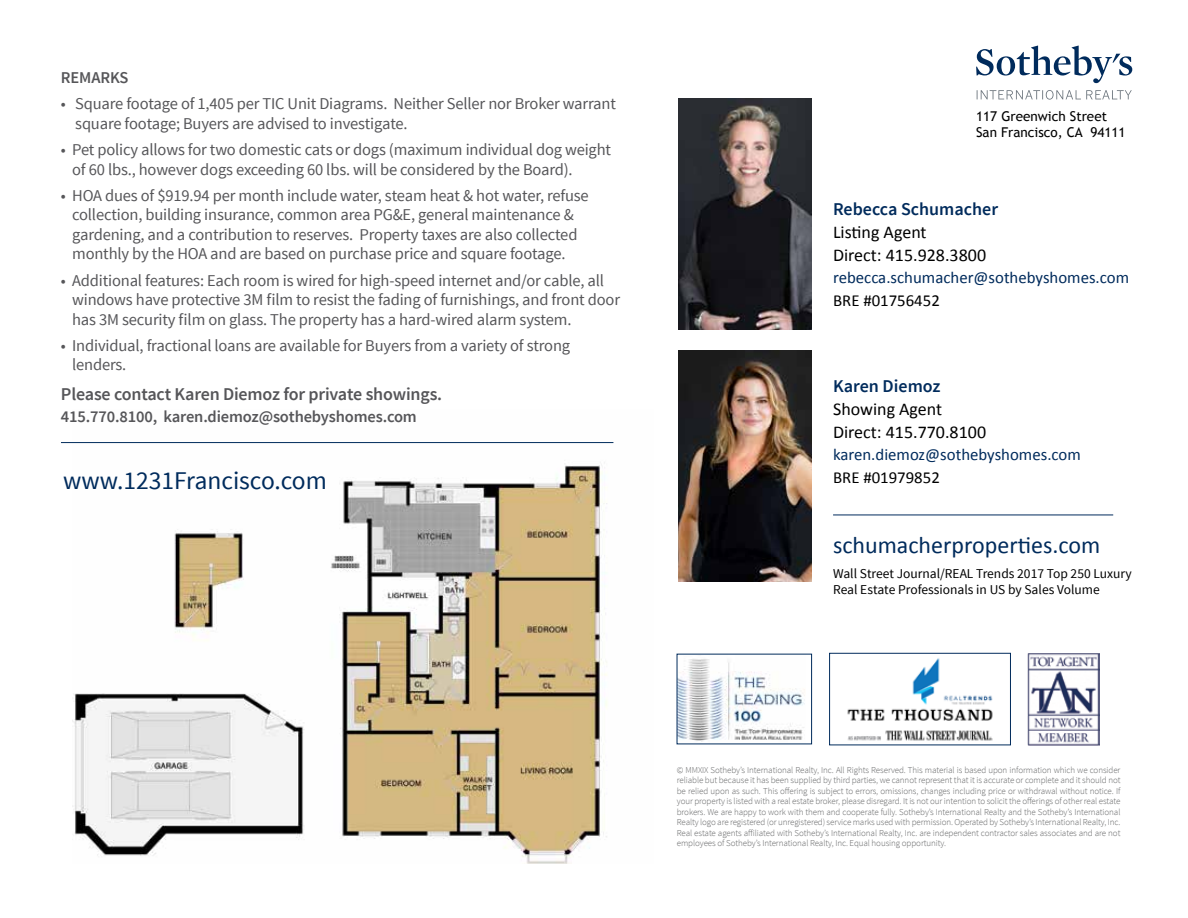
<style>
.page{position:relative;width:1188px;height:918px;background:#fff}
.page>*{position:absolute;margin:0;border:0;box-sizing:border-box;transform-origin:0 0}
.t1{font:25.5px "Source Sans Pro";color:#002b5c}
.t2{font:24px "Calibri";color:#002b5c}
.t3{font:18px/22.6px "Calibri";color:#000}
.t4{font:600 18px "Source Sans Pro";letter-spacing:-.01em;color:#565659}
.t5{font:600 18px "Source Sans Pro";color:#002b5c}
.t6{font:16.8px "Calibri";color:#002b5c}
.t7{font:16.8px "Calibri";color:#000}
.t8{font:16.5px/19.5px "Source Sans Pro";letter-spacing:-.01em;color:#565659}
.t9{font:600 16.5px "Source Sans Pro";letter-spacing:-.01em;color:#565659}
.t10{font:13.5px/16.2px "Source Sans Pro";color:#000}
.t11{font:13.5px/16.2px "Trebuchet MS";color:#000}
.t12{font:300 9px/10.5px "Source Sans Pro";letter-spacing:-.01em;color:#636465;text-align:justify}
</style>
<div class="page">
<svg style="left:976px;top:46px;width:156px;height:37px"></svg>
<svg style="left:977px;top:90px;width:155px;height:10px"></svg>
<img style="left:679px;top:659px;width:126px;height:83px">
<img style="left:847px;top:658px;width:146px;height:83px">
<div style="left:829px;top:653px;width:182px;height:92px;border:1px solid #002b5c"></div>
<img style="left:1028px;top:653px;width:71px;height:93px">
<img style="left:678px;top:99px;width:133px;height:231px">
<img style="left:678px;top:351px;width:133px;height:231px">
<hr style="left:833px;top:515px;width:280px;height:1px;background:#002b5c">
<img style="left:73px;top:442px;width:541px;height:422px">
<hr style="left:61px;top:442px;width:552px;height:1px;background:#002b5c">
<h3 class="t9" style="left:61px;top:67px;width:69px">REMARKS</h3>
<h3 class="t8" style="left:75px;top:94px;width:542px;text-indent:-14px">• Square footage of 1,405 per TIC Unit Diagrams. Neither Seller nor Broker warrant square footage; Buyers are advised to investigate.</h3>
<h3 class="t8" style="left:72px;top:140px;width:541px;text-indent:-11px">• Pet policy allows for two domestic cats or dogs (maximum individual dog weight of 60 lbs., however dogs exceeding 60 lbs. will be considered by the Board).</h3>
<p class="t8" style="left:72px;top:186px;width:518px;text-indent:-11px">• HOA dues of $919.94 per month include water, steam heat &amp; hot water, refuse collection, building insurance, common area PG&amp;E, general maintenance &amp; gardening, and a contribution to reserves. Property taxes are also collected monthly by the HOA and are based on purchase price and square footage.</p>
<p class="t8" style="left:72px;top:271px;width:549px;text-indent:-11px">• Additional features: Each room is wired for high-speed internet and/or cable, all windows have protective 3M film to resist the fading of furnishings, and front door has 3M security film on glass. The property has a hard-wired alarm system.</p>
<h3 class="t8" style="left:72px;top:336px;width:500px;text-indent:-11px">• Individual, fractional loans are available for Buyers from a variety of strong lenders.</h3>
<h3 class="t4" style="left:61px;top:382px;width:383px">Please contact Karen Diemoz for private showings.</h3>
<h3 class="t9" style="left:61px;top:406px;width:357px">415.770.8100, karen.diemoz@sothebyshomes.com</h3>
<h1 class="t1" style="left:63px;top:465px;width:265px">www.1231Francisco.com</h1>
<h3 class="t11" style="left:976px;top:108px;width:151px">117 Greenwich Street<br>San Francisco, CA 94111</h3>
<h3 class="t5" style="left:833px;top:198px;width:166px">Rebecca Schumacher</h3>
<h3 class="t3" style="left:833px;top:221px;width:155px">Listing Agent<br>Direct: 415.928.3800</h3>
<h3 class="t6" style="left:833px;top:267px;width:298px">rebecca.schumacher@sothebyshomes.com</h3>
<h3 class="t7" style="left:833px;top:290px;width:108px">BRE #01756452</h3>
<h3 class="t5" style="left:833px;top:375px;width:109px">Karen Diemoz</h3>
<h3 class="t3" style="left:833px;top:398px;width:155px">Showing Agent<br>Direct: 415.770.8100</h3>
<h3 class="t6" style="left:833px;top:444px;width:249px">karen.diemoz@sothebyshomes.com</h3>
<h3 class="t7" style="left:833px;top:467px;width:108px">BRE #01979852</h3>
<h2 class="t2" style="left:833px;top:529px;width:269px">schumacherproperties.com</h2>
<h3 class="t10" style="left:833px;top:565px;width:300px">Wall Street Journal/REAL Trends 2017 Top 250 Luxury<br>Real Estate Professionals in US by Sales Volume</h3>
<p class="t12" style="left:677px;top:764px;width:445px">© MMXIX Sotheby’s International Realty, Inc. All Rights Reserved. This material is based upon information which we consider reliable but because it has been supplied by third parties, we cannot represent that it is accurate or complete and it should not be relied upon as such. This offering is subject to errors, omissions, changes including price or withdrawal without notice. If your property is listed with a real estate broker, please disregard. It is not our intention to solicit the offerings of other real estate brokers. We are happy to work with them and cooperate fully. Sotheby’s International Realty and the Sotheby’s International Realty logo are registered (or unregistered) service marks used with permission. Operated by Sotheby’s International Realty, Inc.<br>Real estate agents affiliated with Sotheby’s International Realty, Inc. are independent contractor sales associates and are not employees of Sotheby’s International Realty, Inc. Equal housing opportunity.</p>
</div>
